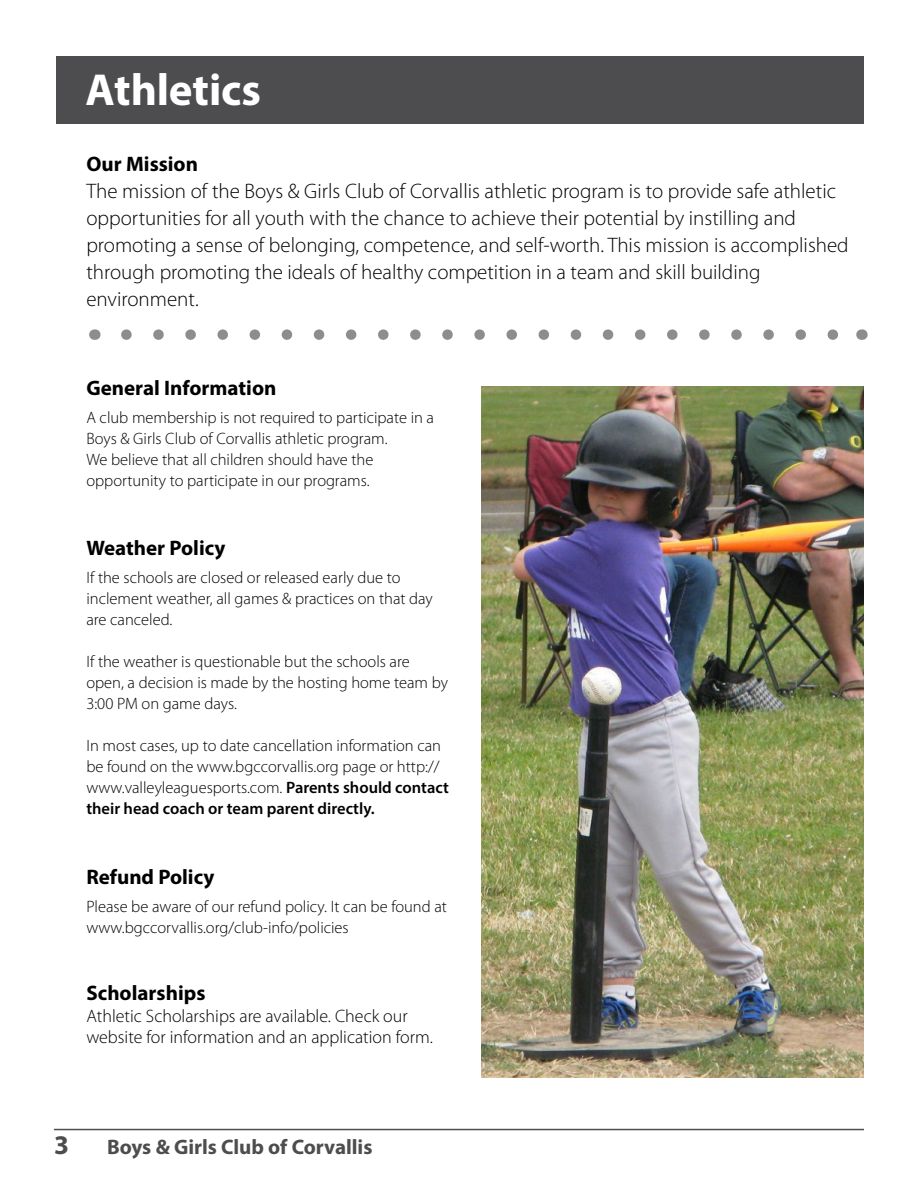
<style>
.page{position:relative;width:918px;height:1188px;background:#fff}
.page>*{position:absolute;margin:0;border:0;box-sizing:border-box;transform-origin:0 0}
.t1{font:700 45px "Myriad Pro";letter-spacing:-.005em;color:#fff}
.t2{font:700 27px "Myriad Pro";color:#4d4d4f}
.t3{font:300 21px/27px "Myriad Pro";color:#000}
.t4{font:700 21px "Myriad Pro";color:#000}
.t5{font:700 21px "Myriad Pro";letter-spacing:-.005em;color:#4d4d4f}
.t6{font:300 18px/21.6px "Myriad Pro";color:#000}
.t7{font:300 16.5px/21px "Myriad Pro";color:#000}
.s1{font-weight:600}
</style>
<div class="page">
<div style="left:56px;top:56px;width:808px;height:67px;background:#4d4d4f"></div>
<hr style="left:54px;top:1129px;width:810px;height:1px;background:#4d4d4f">
<svg style="left:126px;top:329px;width:712px;height:11px"></svg>
<img style="left:482px;top:387px;width:382px;height:690px">
<h1 class="t1" style="left:86px;top:60px;width:177px">Athletics</h1>
<p class="t4" style="left:86px;top:150px;width:113px">Our Mission</p>
<p class="t3" style="left:86px;top:178px;width:764px">The mission of the Boys &amp; Girls Club of Corvallis athletic program is to provide safe athletic opportunities for all youth with the chance to achieve their potential by instilling and promoting a sense of belonging, competence, and self-worth. This mission is accomplished through promoting the ideals of healthy competition in a team and skill building environment.</p>
<p class="t4" style="left:86px;top:374px;width:192px">General Information</p>
<p class="t7" style="left:86px;top:407px;width:349px">A club membership is not required to participate in a Boys &amp; Girls Club of Corvallis athletic program.<br>We believe that all children should have the opportunity to participate in our programs.</p>
<p class="t4" style="left:86px;top:535px;width:141px">Weather Policy</p>
<p class="t7" style="left:86px;top:567px;width:348px">If the schools are closed or released early due to inclement weather, all games &amp; practices on that day are canceled.</p>
<p class="t7" style="left:86px;top:651px;width:363px">If the weather is questionable but the schools are open, a decision is made by the hosting home team by<br>3:00 PM on game days.</p>
<p class="t7" style="left:86px;top:735px;width:364px">In most cases, up to date cancellation information can be found on the www.bgccorvallis.org page or http:// www.valleyleaguesports.com. <span class="s1">Parents should contact their head coach or team parent directly.</span></p>
<p class="t4" style="left:86px;top:863px;width:130px">Refund Policy</p>
<p class="t7" style="left:86px;top:896px;width:362px">Please be aware of our refund policy. It can be found at www.bgccorvallis.org/club-info/policies</p>
<p class="t4" style="left:86px;top:979px;width:121px">Scholarships</p>
<p class="t6" style="left:86px;top:1005px;width:348px">Athletic Scholarships are available. Check our website for information and an application form.</p>
<h2 class="t2" style="left:54px;top:1128px;width:16px">3</h2>
<p class="t5" style="left:107px;top:1134px;width:267px">Boys &amp; Girls Club of Corvallis</p>
</div>
